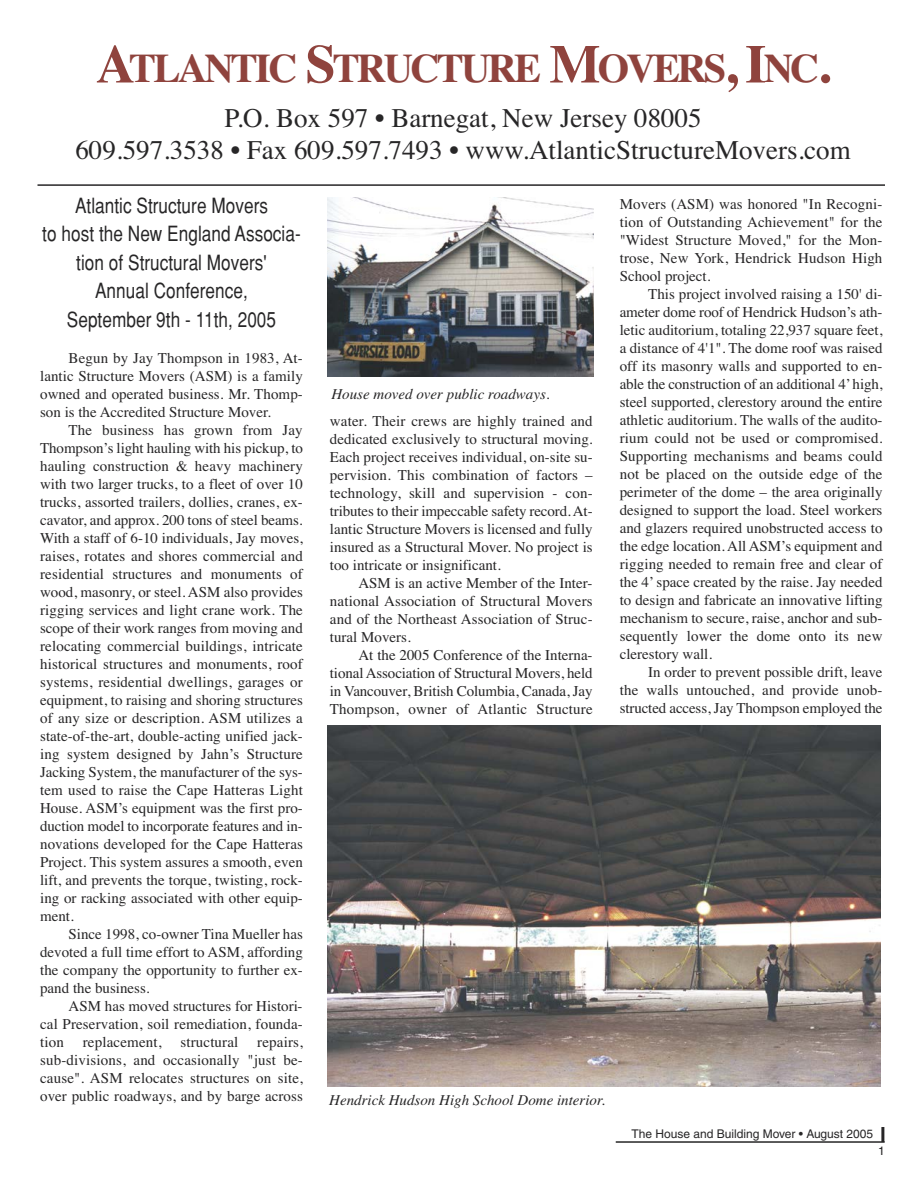
<style>
.page{position:relative;width:918px;height:1188px;background:#fff}
.page>*{position:absolute;margin:0;border:0;box-sizing:border-box;transform-origin:0 0}
.t1{font:700 40.5px "Times";letter-spacing:-.065em;color:#8f433d}
.t2{font:27px/32.4px "Times";color:#272627;text-align:center}
.t3{font:condensed 21px/28.5px "Helvetica";letter-spacing:.005em;color:#272627;text-align:center}
.t4{font:15px/18px "Times";letter-spacing:.005em;color:#272627;text-align:justify}
.t5{font:italic 15px "Times";color:#272627}
.t6{font:12px "Helvetica";color:#272627}
.s1{font-size:54px}
</style>
<div class="page">
<hr style="left:616px;top:1141px;width:269px;height:2px;background:#272627">
<hr style="left:881px;top:1127px;width:3px;height:15px;background:#272627">
<img style="left:328px;top:726px;width:552px;height:361px">
<hr style="left:38px;top:184px;width:847px;height:2px;background:#272627">
<img style="left:328px;top:197px;width:266px;height:179px">
<h1 class="t1" style="left:96px;top:42px;width:736px"><span class="s1">A</span>TLANTIC <span class="s1">S</span>TRUCTURE <span class="s1">M</span>OVERS<span class="s1">, I</span>NC<span class="s1">.</span></h1>
<h2 class="t2" style="left:75px;top:103px;width:777px">P.O. Box 597 • Barnegat, New Jersey 08005<br>609.597.3538 • Fax 609.597.7493 • www.AtlanticStructureMovers.com</h2>
<h3 class="t3" style="left:42px;top:191px;width:260px">Atlantic Structure Movers<br>to host the New England Associa&shy;tion of Structural Movers'<br>Annual Conference,<br>September 9th - 11th, 2005</h3>
<p class="t4" style="left:40px;top:350px;width:264px;text-indent:28px">Begun by Jay Thompson in 1983, At&shy;lantic Structure Movers (ASM) is a family owned and operated business. Mr. Thomp&shy;son is the Accredited Structure Mover.</p>
<p class="t4" style="left:40px;top:422px;width:264px;text-indent:28px">The business has grown from Jay Thompson’s light hauling with his pickup, to hauling construction &amp; heavy machinery with two larger trucks, to a fleet of over 10 trucks, assorted trailers, dollies, cranes, ex&shy;cavator, and approx. 200 tons of steel beams.<br>With a staff of 6-10 individuals, Jay moves, raises, rotates and shores commercial and residential structures and monuments of wood, masonry, or steel. ASM also provides rigging services and light crane work. The scope of their work ranges from moving and relocating commercial buildings, intricate historical structures and monuments, roof systems, residential dwellings, garages or equipment, to raising and shoring structures of any size or description. ASM utilizes a state-of-the-art, double-acting unified jack&shy;ing system designed by Jahn’s Structure Jacking System, the manufacturer of the sys&shy;tem used to raise the Cape Hatteras Light House. ASM’s equipment was the first pro&shy;duction model to incorporate features and in&shy;novations developed for the Cape Hatteras Project. This system assures a smooth, even lift, and prevents the torque, twisting, rock&shy;ing or racking associated with other equip&shy;ment.</p>
<p class="t4" style="left:40px;top:926px;width:264px;text-indent:28px">Since 1998, co-owner Tina Mueller has devoted a full time effort to ASM, affording the company the opportunity to further ex&shy;pand the business.</p>
<p class="t4" style="left:40px;top:998px;width:264px;text-indent:28px">ASM has moved structures for Histori&shy;cal Preservation, soil remediation, founda&shy;tion</p>
<p class="t4" style="left:620px;top:196px;width:264px">Movers (ASM) was honored "In Recogni&shy;tion of Outstanding Achievement" for the "Widest Structure Moved," for the Mon&shy;trose, New York, Hendrick Hudson High School project.</p>
<p class="t4" style="left:620px;top:286px;width:264px;text-indent:28px">This project involved raising a 150' di&shy;ameter dome roof of Hendrick Hudson’s ath&shy;letic auditorium, totaling 22,937 square feet, a distance of 4'1". The dome roof was raised off its masonry walls and supported to en&shy;able the construction of an additional 4’ high, steel supported, clerestory around the entire athletic auditorium. The walls of the audito&shy;rium could not be used or compromised.<br>Supporting mechanisms and beams could not be placed on the outside edge of the perimeter of the dome – the area originally designed to support the load. Steel workers and glazers required unobstructed access to the edge location. All ASM’s equipment and rigging needed to remain free and clear of the 4’ space created by the raise. Jay needed to design and fabricate an innovative lifting mechanism to secure, raise, anchor and sub&shy;sequently lower the dome onto its new clerestory wall.</p>
<p class="t4" style="left:620px;top:664px;width:264px;text-indent:28px">In order to prevent possible drift, leave the walls untouched, and provide unob&shy;structed access, Jay Thompson employed the</p>
<p class="t5" style="left:332px;top:384px;width:220px">House moved over public roadways.</p>
<p class="t4" style="left:330px;top:413px;width:264px">water. Their crews are highly trained and dedicated exclusively to structural moving.<br>Each project receives individual, on-site su&shy;pervision. This combination of factors – technology, skill and supervision - con&shy;tributes to their impeccable safety record. At&shy;lantic Structure Movers is licensed and fully insured as a Structural Mover. No project is too intricate or insignificant.</p>
<p class="t4" style="left:330px;top:575px;width:264px;text-indent:28px">ASM is an active Member of the Inter&shy;national Association of Structural Movers and of the Northeast Association of Struc&shy;tural Movers.</p>
<p class="t4" style="left:330px;top:647px;width:264px;text-indent:28px">At the 2005 Conference of the Interna&shy;tional Association of Structural Movers, held in Vancouver, British Columbia, Canada, Jay Thompson, owner of Atlantic Structure</p>
<p class="t4" style="left:83px;top:1034px;width:80px">replacement,</p>
<p class="t4" style="left:180px;top:1034px;width:59px">structural</p>
<p class="t4" style="left:40px;top:1034px;width:264px;text-indent:217px">repairs, sub-divisions, and occasionally "just be&shy;cause". ASM relocates structures on site, over public roadways, and by barge across</p>
<p class="t5" style="left:329px;top:1090px;width:277px">Hendrick Hudson High School Dome interior.</p>
<p class="t6" style="left:632px;top:1127px;width:243px">The House and Building Mover • August 2005</p>
<p class="t6" style="left:878px;top:1144px;width:8px">1</p>
</div>
